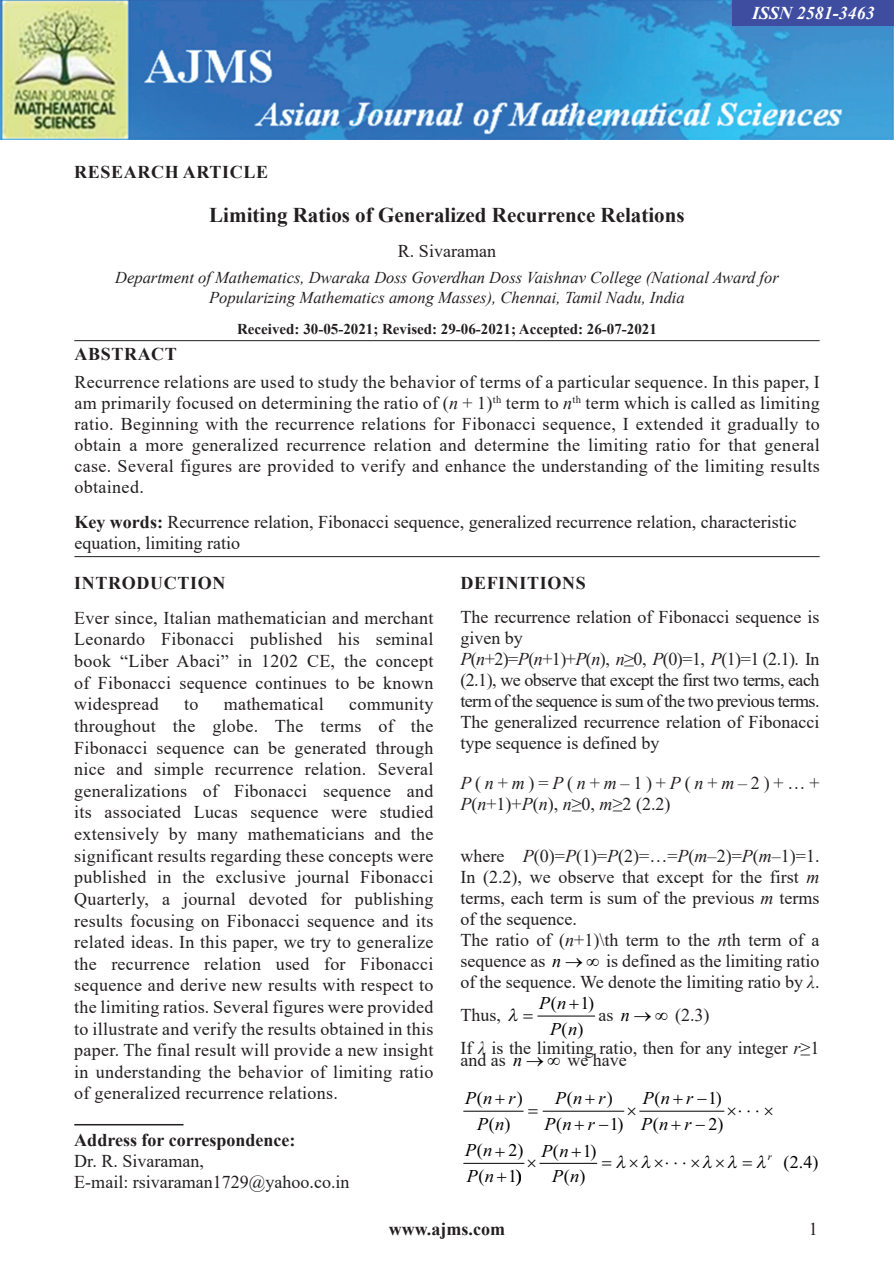
<style>
.page{position:relative;width:894px;height:1263px;background:#fff}
.page>*{position:absolute;margin:0;border:0;box-sizing:border-box;transform-origin:0 0}
.AT{font:700 21px "Times New Roman";color:#231f20}
.TX{font:18px/21.6px "Times New Roman";color:#231f20;text-align:justify}
.ABS{font:18px/21px "Times New Roman";letter-spacing:.02em;color:#231f20;text-align:justify}
.KWD{font:18px/21.6px "Times New Roman";color:#231f20}
.ADD{font:18px/21px "Times New Roman";color:#231f20}
.EQN{font:18px/21.6px "Times New Roman";color:#231f20}
.AH{font:700 18px "Times New Roman";letter-spacing:.035em;color:#231f20}
.t1{font:18px/25.3px "Times New Roman";color:#000}
.t2{font:italic 18px/25.3px "Times New Roman";color:#000}
.ISSN_NUM{font:italic 700 18px "Times New Roman";color:#fff}
.JFOOTER{font:700 18px "Times New Roman";color:#231f20}
.AU{font:18px "Times New Roman";color:#231f20}
.ABSH{font:700 18px "Times New Roman";letter-spacing:.035em;color:#231f20}
.JFOOTER-2{font:18px "Times New Roman";color:#231f20}
.AFF{font:italic 16.5px/19.5px "Times New Roman";color:#231f20;text-align:center}
.HIS{font:700 15px "Times New Roman";color:#231f20}
.s1{font-style:italic}
.s2{font-weight:700}
.s3{font-style:italic;color:#000}
.s4{font-style:normal}
</style>
<div class="page">
<img style="left:0;top:0;width:893px;height:139px">
<div style="left:731px;top:0;width:162px;height:26px;background:#3e4da0"></div>
<hr style="left:74px;top:340px;width:745px;height:1px;background:#231f20">
<hr style="left:74px;top:556px;width:745px;height:1px;background:#231f20">
<hr style="left:74px;top:1124px;width:109px;height:1px;background:#231f20">
<hr style="left:537px;top:1015px;width:57px;height:1px;background:#000">
<hr style="left:463px;top:1110px;width:60px;height:1px;background:#000">
<hr style="left:542px;top:1110px;width:82px;height:1px;background:#000">
<hr style="left:639px;top:1110px;width:85px;height:1px;background:#000">
<hr style="left:463px;top:1163px;width:61px;height:1px;background:#000">
<hr style="left:539px;top:1163px;width:58px;height:1px;background:#000">
<p class="ISSN_NUM" style="left:752px;top:0;width:124px">ISSN 2581-3463</p>
<p class="AH" style="left:74px;top:159px;width:195px">RESEARCH ARTICLE</p>
<p class="AT" style="left:209px;top:200px;width:476px">Limiting Ratios of Generalized Recurrence Relations</p>
<p class="AU" style="left:398px;top:238px;width:99px">R. Sivaraman</p>
<p class="AFF" style="left:115px;top:267px;width:665px">Department of Mathematics, Dwaraka Doss Goverdhan Doss Vaishnav College (National Award for<br>Popularizing Mathematics among Masses), Chennai, Tamil Nadu, India</p>
<p class="HIS" style="left:237px;top:318px;width:421px">Received: 30-05-2021; Revised: 29-06-2021; Accepted: 26-07-2021</p>
<p class="ABSH" style="left:74px;top:341px;width:104px">ABSTRACT</p>
<p class="ABS" style="left:74px;top:370px;width:746px">Recurrence relations are used to study the behavior of terms of a particular sequence. In this paper, I am primarily focused on determining the ratio of (<span class="s1">n</span> + 1)<sup>th</sup> term to <span class="s1">n</span><sup>th</sup> term which is called as limiting ratio. Beginning with the recurrence relations for Fibonacci sequence, I extended it gradually to obtain a more generalized recurrence relation and determine the limiting ratio for that general case. Several figures are provided to verify and enhance the understanding of the limiting results obtained.</p>
<p class="KWD" style="left:74px;top:510px;width:723px"><span class="s2">Key words:</span> Recurrence relation, Fibonacci sequence, generalized recurrence relation, characteristic equation, limiting ratio</p>
<h1 class="AH" style="left:74px;top:569px;width:152px">INTRODUCTION</h1>
<p class="TX" style="left:74px;top:606px;width:360px">Ever since, Italian mathematician and merchant Leonardo Fibonacci published his seminal book “Liber Abaci” in 1202 CE, the concept of Fibonacci sequence continues to be known widespread</p>
<p class="TX" style="left:74px;top:693px;width:360px;text-indent:275px">community throughout the globe. The terms of the Fibonacci sequence can be generated through nice and simple recurrence relation. Several generalizations of Fibonacci sequence and its associated Lucas sequence were studied extensively by many mathematicians and the significant results regarding these concepts were published in the exclusive journal Fibonacci Quarterly, a journal devoted for publishing results focusing on Fibonacci sequence and its related ideas. In this paper, we try to generalize the recurrence relation used for Fibonacci sequence and derive new results with respect to the limiting ratios. Several figures were provided to illustrate and verify the results obtained in this paper. The final result will provide a new insight in understanding the behavior of limiting ratio of generalized recurrence relations.</p>
<p class="TX" style="left:184px;top:693px;width:16px">to</p>
<p class="TX" style="left:224px;top:693px;width:101px">mathematical</p>
<p class="ADD" style="left:74px;top:1128px;width:277px"><span class="s2">Address for correspondence:<br></span>Dr. R. Sivaraman,<br>E-mail: rsivaraman1729@yahoo.co.in</p>
<h1 class="AH" style="left:460px;top:569px;width:127px">DEFINITIONS</h1>
<p class="TX" style="left:460px;top:606px;width:360px;line-height:21px">The recurrence relation of Fibonacci sequence is given by</p>
<p class="TX" style="left:460px;top:648px;width:360px;line-height:21px"><span class="s1">P</span>(<span class="s1">n</span>+2)=<span class="s1">P</span>(<span class="s1">n</span>+1)+<span class="s1">P</span>(<span class="s1">n</span>), <span class="s1">n</span>≥0, <span class="s1">P</span>(0)=1, <span class="s1">P</span>(1)=1 (2.1). In (2.1), we observe that except the first two terms, each term of the sequence is sum of the two previous terms.</p>
<p class="TX" style="left:460px;top:711px;width:360px;line-height:21px">The generalized recurrence relation of Fibonacci type sequence is defined by</p>
<p class="EQN" style="left:460px;top:771px;width:360px"><span class="s1">P</span>(<span class="s1">n</span>+<span class="s1">m</span>)=<span class="s1">P</span>(<span class="s1">n</span>+<span class="s1">m</span>–1)+<span class="s1">P</span>(<span class="s1">n</span>+<span class="s1">m</span>–2)+…+<br><span class="s1">P</span>(<span class="s1">n</span>+1)+<span class="s1">P</span>(<span class="s1">n</span>), <span class="s1">n</span>≥0, <span class="s1">m</span>≥2 (2.2)</p>
<p class="TX" style="left:460px;top:844px;width:360px;line-height:21px">where <span class="s1">P</span>(0)=<span class="s1">P</span>(1)=<span class="s1">P</span>(2)=…=<span class="s1">P</span>(<span class="s1">m</span>–2)=<span class="s1">P</span>(<span class="s1">m</span>–1)=1.<br>In (2.2), we observe that except for the first <span class="s1">m </span>terms, each term is sum of the previous <span class="s1">m</span> terms of the sequence.</p>
<p class="TX" style="left:460px;top:928px;width:360px;line-height:21px">The ratio of (<span class="s1">n</span>+1)\th term to the <span class="s1">n</span>th term of a sequence as <span class="s3">n</span></p>
<p class="TX" style="left:460px;top:949px;width:360px;line-height:21px;text-align:right">is defined as the limiting ratio<br>of the sequence. We denote the limiting ratio by <span class="s1">λ</span>.</p>
<p class="TX" style="left:460px;top:1003px;width:42px">Thus,</p>
<p class="t2" style="left:550px;top:990px;width:28px;text-indent:-11px">P n<br>P n</p>
<p class="t1" style="left:550px;top:992px;width:7px">(</p>
<p class="t1" style="left:561px;top:992px;width:34px;text-indent:19px">1) ( )</p>
<p class="TX" style="left:598px;top:1003px;width:33px">as <span class="s3">n</span></p>
<p class="TX" style="left:674px;top:1003px;width:36px">(2.3)</p>
<p class="TX" style="left:460px;top:1036px;width:360px">If <span class="s1">λ</span> is the limiting ratio, then for any integer <span class="s1">r</span>≥1</p>
<p class="TX" style="left:460px;top:1048px;width:63px">and as <span class="s3">n</span></p>
<p class="TX" style="left:567px;top:1048px;width:61px">we have</p>
<p class="t2" style="left:465px;top:1085px;width:59px;text-align:center">P n r<span class="s4">)<br></span>P n</p>
<p class="t2" style="left:544px;top:1085px;width:70px;text-indent:11px">P n r<span class="s4">)<br></span>Pn r</p>
<p class="t2" style="left:641px;top:1085px;width:53px">Pn r<br>Pn r</p>
<p class="t2" style="left:465px;top:1137px;width:30px">P n<br>P n</p>
<p class="t1" style="left:476px;top:1087px;width:7px">(</p>
<p class="t1" style="left:566px;top:1087px;width:7px">(</p>
<p class="t1" style="left:654px;top:1087px;width:7px">(</p>
<p class="t1" style="left:708px;top:1087px;width:15px">1)</p>
<p class="t1" style="left:652px;top:1112px;width:7px">(</p>
<p class="t1" style="left:708px;top:1112px;width:17px">2)</p>
<p class="t1" style="left:488px;top:1112px;width:23px">( )</p>
<p class="t1" style="left:555px;top:1112px;width:7px">(</p>
<p class="t1" style="left:609px;top:1112px;width:15px">1)</p>
<p class="t1" style="left:476px;top:1139px;width:7px">(</p>
<p class="t1" style="left:508px;top:1139px;width:17px">2)</p>
<p class="t1" style="left:478px;top:1164px;width:7px">(</p>
<p class="t1" style="left:508px;top:1164px;width:15px">1)</p>
<p class="t1" style="left:552px;top:1139px;width:7px">(</p>
<p class="t1" style="left:563px;top:1139px;width:34px;text-indent:19px">1) ( )</p>
<p class="t1" style="left:783px;top:1150px;width:36px">(.)</p>
<p class="t2" style="left:552px;top:1137px;width:28px;text-indent:-11px">P n<br>P n</p>
<p class="t1" style="left:767px;top:1150px;width:46px"><sup>r</sup> 24</p>
<p class="JFOOTER" style="left:389px;top:1215px;width:117px">www.ajms.com</p>
<p class="JFOOTER-2" style="left:808px;top:1216px;width:10px">1</p>
</div>
